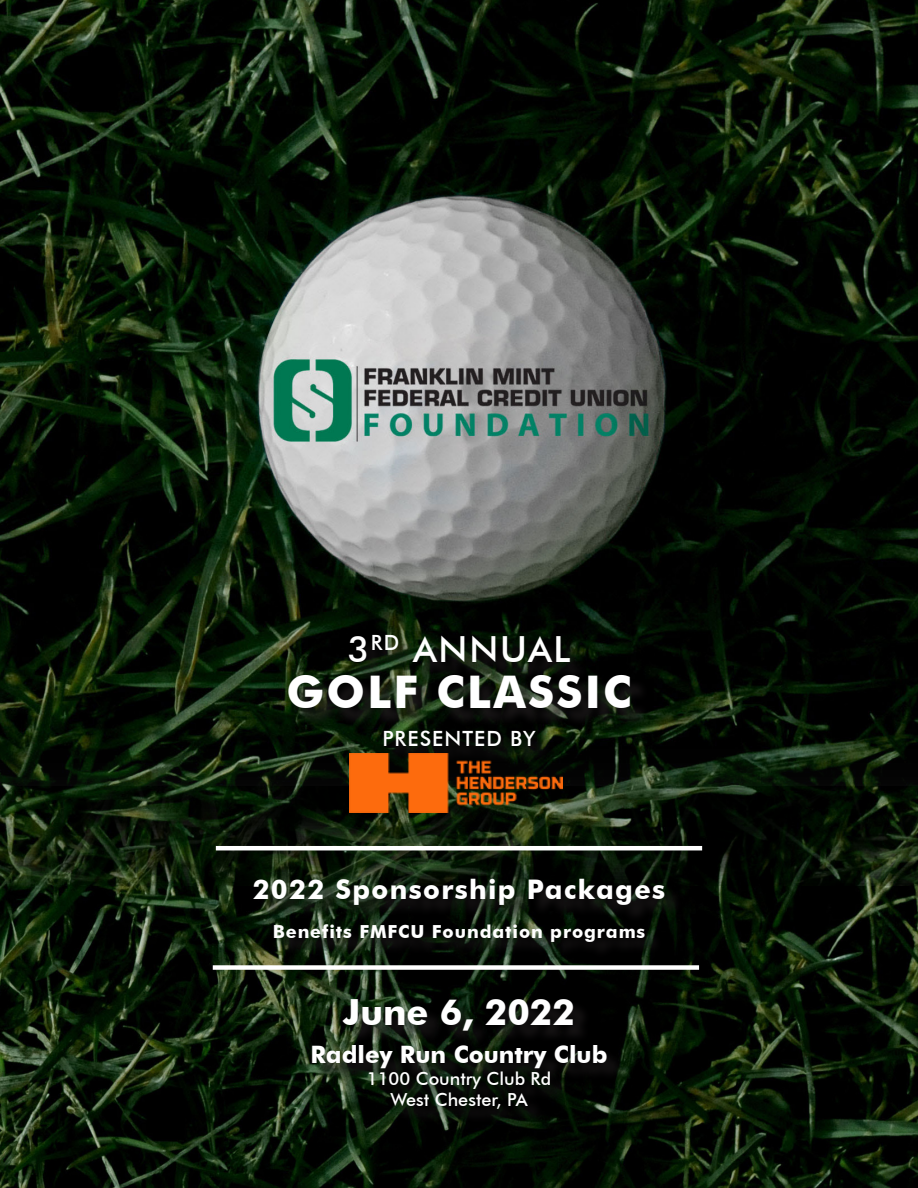
<style>
.page{position:relative;width:918px;height:1188px;background:#fff}
.page>*{position:absolute;margin:0;border:0;box-sizing:border-box;transform-origin:0 0}
.t1{font:700 45px "Futura BT";letter-spacing:.05em;color:#fff}
.t2{font:700 36px "Futura BT";color:#fff}
.t3{font:500 36px "Futura BT";letter-spacing:.05em;color:#fff}
.t4{font:700 27px "Futura BT";letter-spacing:.05em;color:#fff}
.t5{font:700 24px "Futura BT";color:#fff}
.t6{font:500 21px "Futura BT";letter-spacing:.05em;color:#fff}
.t7{font:700 18px "Futura BT";letter-spacing:.05em;color:#fff}
.t8{font:500 18px "Futura BT";color:#fff}
</style>
<div class="page">
<img style="left:0;top:886px;width:918px;height:302px">
<img style="left:0;top:0;width:918px;height:886px">
<div style="left:352px;top:638px;width:237px;height:43px;background:#231f20;opacity:.75"></div>
<div style="left:387px;top:733px;width:166px;height:32px;background:#231f20;opacity:.75"></div>
<div style="left:291px;top:678px;width:358px;height:50px;background:#231f20;opacity:.75"></div>
<div style="left:257px;top:881px;width:425px;height:42px;background:#231f20;opacity:.75"></div>
<hr style="left:216px;top:846px;width:486px;height:4px;background:#fff">
<div style="left:213px;top:965px;width:486px;height:5px;background:#fff"></div>
<div style="left:276px;top:927px;width:387px;height:32px;background:#231f20;opacity:.75"></div>
<div style="left:346px;top:1001px;width:245px;height:47px;background:#231f20;opacity:.75"></div>
<div style="left:315px;top:1047px;width:310px;height:80px;background:#231f20;opacity:.75"></div>
<img style="left:350px;top:753px;width:212px;height:60px">
<p class="t3" style="left:347px;top:628px;width:225px">3<sup>RD</sup> ANNUAL</p>
<p class="t1" style="left:286px;top:665px;width:347px">GOLF CLASSIC</p>
<p class="t6" style="left:382px;top:726px;width:155px">PRESENTED BY</p>
<p class="t4" style="left:253px;top:873px;width:414px">2022 Sponsorship Packages</p>
<p class="t7" style="left:273px;top:920px;width:374px">Benefits FMFCU Foundation programs</p>
<p class="t2" style="left:343px;top:990px;width:233px">June 6, 2022</p>
<p class="t5" style="left:310px;top:1040px;width:299px">Radley Run Country Club</p>
<p class="t8" style="left:367px;top:1067px;width:186px">1100 Country Club Rd</p>
<p class="t8" style="left:390px;top:1089px;width:139px">West Chester, PA</p>
</div>
